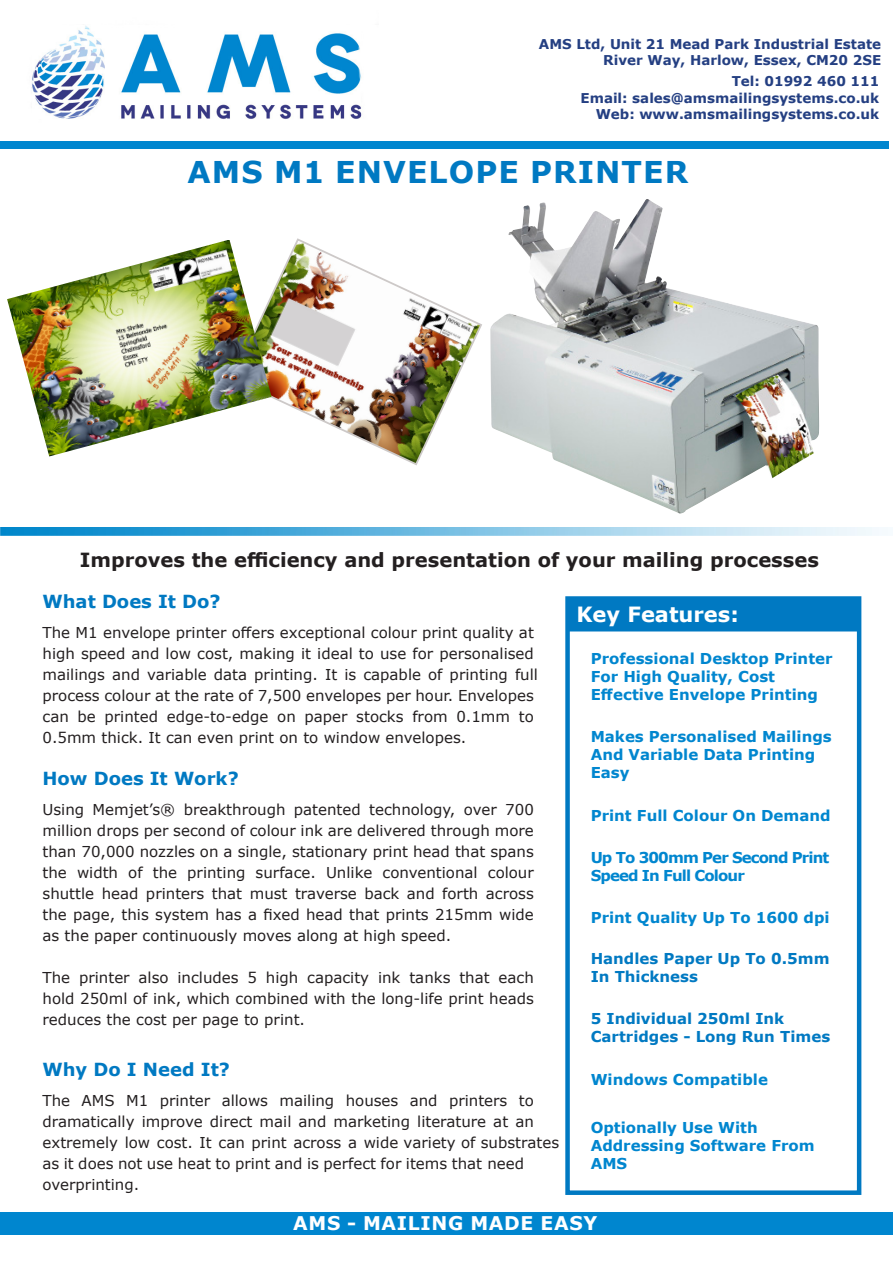
<style>
.page{position:relative;width:893px;height:1263px;background:#fff}
.page>*{position:absolute;margin:0;border:0;box-sizing:border-box;transform-origin:0 0}
.t1{font:700 30px "Verdana";letter-spacing:.035em;color:#0079c2}
.t2{font:700 21px "Verdana";color:#fff}
.t3{font:700 19.5px "Verdana";color:#231f20}
.t4{font:700 18.9px "Verdana";letter-spacing:.035em;color:#fff}
.t5{font:700 18px "Verdana";color:#0079c2}
.t6{font:15px/21px "Verdana";color:#231f20}
.t7{font:700 15px/18px "Verdana";color:#0086cf}
.t8{font:700 15px/18px "Verdana";color:#0079c2}
.t9{font:700 15px/18px "Verdana";letter-spacing:-.06em;color:#0086cf}
.t10{font:700 13.5px "Verdana";color:#243f82}
</style>
<div class="page">
<img style="left:31px;top:25px;width:331px;height:94px">
<div style="left:0;top:1212px;width:893px;height:22px;background:#0086cf"></div>
<div style="left:568px;top:598px;width:292px;height:33px;background:#0079c2"></div>
<div style="left:565px;top:596px;width:296px;height:599px;border:4px solid #0079c2"></div>
<div style="left:0;top:141px;width:889px;height:8px;background:#0086cf"></div>
<img style="left:0;top:528px;width:879px;height:7px">
<img style="left:490px;top:202px;width:330px;height:312px">
<img style="left:272px;top:238px;width:210px;height:228px">
<img style="left:7px;top:240px;width:265px;height:216px">
<p class="t10" style="left:539px;top:34px;width:344px">AMS Ltd, Unit 21 Mead Park Industrial Estate</p>
<p class="t10" style="left:603px;top:50px;width:279px">River Way, Harlow, Essex, CM20 2SE</p>
<p class="t10" style="left:732px;top:72px;width:149px">Tel: 01992 460 111</p>
<p class="t10" style="left:580px;top:88px;width:300px">Email: sales@amsmailingsystems.co.uk</p>
<p class="t10" style="left:596px;top:104px;width:285px">Web: www.amsmailingsystems.co.uk</p>
<p class="t1" style="left:188px;top:151px;width:502px">AMS M1 ENVELOPE PRINTER</p>
<p class="t3" style="left:80px;top:546px;width:741px">Improves the efficiency and presentation of your mailing processes</p>
<p class="t5" style="left:43px;top:588px;width:180px">What Does It Do?</p>
<p class="t6" style="left:43px;top:622px;width:497px">The M1 envelope printer offers exceptional colour print quality at high speed and low cost, making it ideal to use for personalised mailings and variable data printing. It is capable of printing full process colour at the rate of 7,500 envelopes per hour. Envelopes can be printed edge-to-edge on paper stocks from 0.1mm to 0.5mm thick. It can even print on to window envelopes.</p>
<p class="t5" style="left:43px;top:765px;width:198px">How Does It Work?</p>
<p class="t6" style="left:43px;top:799px;width:493px;text-align:justify">Using Memjet’s® breakthrough patented technology, over 700 million drops per second of colour ink are delivered through more than 70,000 nozzles on a single, stationary print head that spans the width of the printing surface. Unlike conventional colour shuttle head printers that must traverse back and forth across the page, this system has a fixed head that prints 215mm wide as the paper continuously moves along at high speed.</p>
<p class="t6" style="left:43px;top:967px;width:493px;text-align:justify">The printer also includes 5 high capacity ink tanks that each hold 250ml of ink, which combined with the long-life print heads reduces the cost per page to print.</p>
<p class="t5" style="left:43px;top:1056px;width:189px">Why Do I Need It?</p>
<p class="t6" style="left:43px;top:1090px;width:518px">The AMS M1 printer allows mailing houses and printers to dramatically improve direct mail and marketing literature at an extremely low cost. It can print across a wide variety of substrates as it does not use heat to print and is perfect for items that need overprinting.</p>
<p class="t2" style="left:576px;top:600px;width:164px">Key Features:</p>
<p class="t7" style="left:591px;top:650px;width:243px">Professional Desktop Printer<br>For High Quality, Cost<br>Effective Envelope Printing</p>
<p class="t7" style="left:591px;top:728px;width:243px">Makes Personalised Mailings<br>And Variable Data Printing<br>Easy</p>
<p class="t7" style="left:591px;top:806px;width:241px">Print Full Colour On Demand</p>
<p class="t9" style="left:591px;top:848px;width:240px">Up To 300mm Per Second Print<br>Speed In Full Colour</p>
<p class="t7" style="left:591px;top:908px;width:241px">Print Quality Up To 1600 dpi</p>
<p class="t8" style="left:591px;top:949px;width:240px">Handles Paper Up To 0.5mm<br>In Thickness</p>
<p class="t8" style="left:591px;top:1009px;width:241px">5 Individual 250ml Ink<br>Cartridges - Long Run Times</p>
<p class="t7" style="left:591px;top:1070px;width:179px">Windows Compatible</p>
<p class="t7" style="left:591px;top:1118px;width:225px">Optionally Use With<br>Addressing Software From<br>AMS</p>
<p class="t4" style="left:293px;top:1209px;width:306px">AMS - MAILING MADE EASY</p>
</div>
